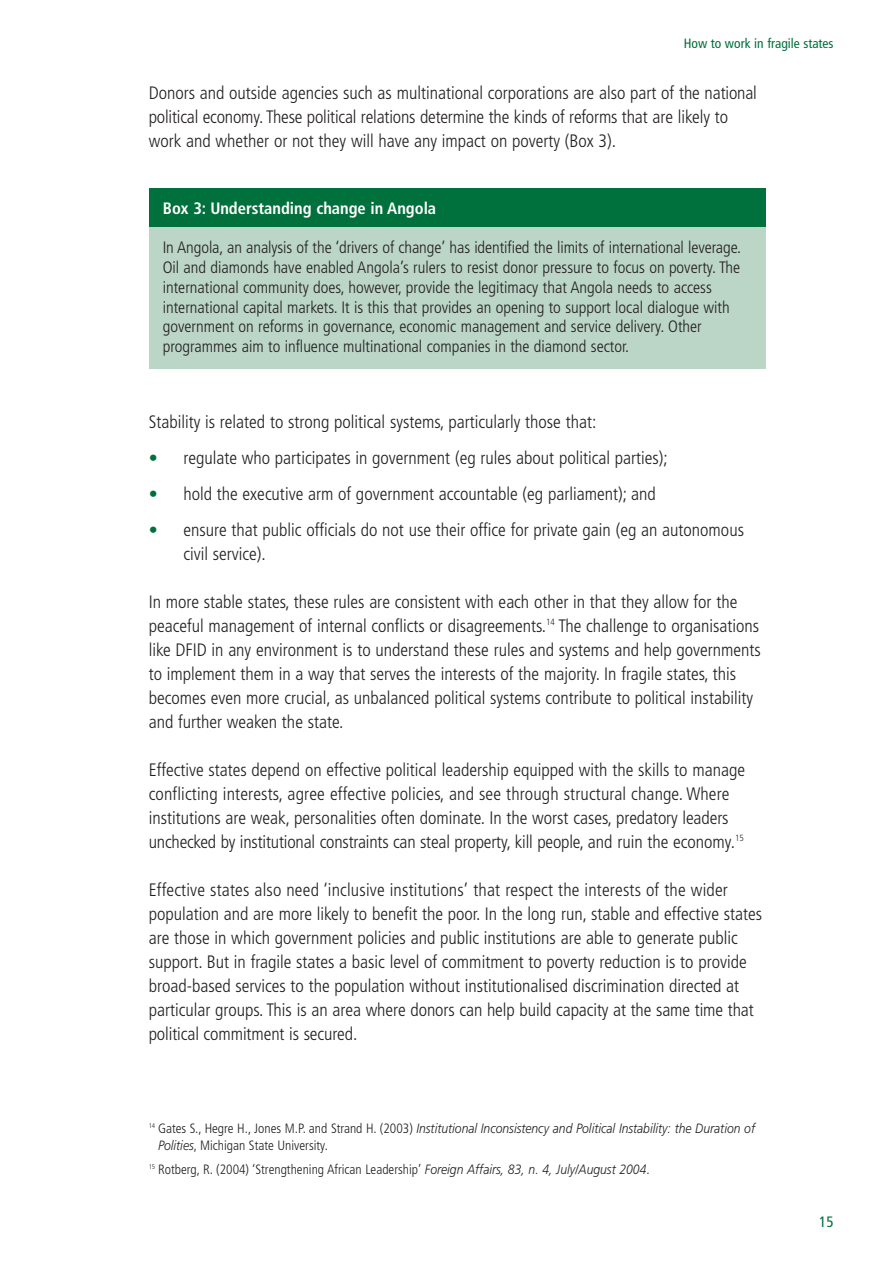
<style>
.page{position:relative;width:893px;height:1263px;background:#fff}
.page>*{position:absolute;margin:0;border:0;box-sizing:border-box;transform-origin:0 0}
.t1{font:300 condensed 18px/24px "Frutiger";color:#231f20}
.t2{font:300 condensed 16.5px/19.8px "Frutiger";color:#231f20}
.t3{font:700 condensed 16.5px "Frutiger";color:#fff}
.t4{font:condensed 15px "Frutiger";color:#00703c}
.t5{font:italic 300 13.5px/16.5px "Frutiger";color:#231f20;scale:.9 1}
.t6{font:300 condensed 13.5px "Frutiger";color:#231f20}
.t7{font:condensed 13.5px "Frutiger";color:#00703c}
.s1{color:#00703c}
.s2{font-style:normal;font-stretch:condensed}
.s3{font-style:italic;font-stretch:normal}
</style>
<div class="page">
<div style="left:149px;top:205px;width:616px;height:164px;background:#bbd5c6"></div>
<div style="left:149px;top:189px;width:616px;height:38px;background:#00703c"></div>
<p class="t7" style="left:683px;top:38px;width:151px">How to work in fragile states</p>
<p class="t1" style="left:149px;top:82px;width:609px">Donors and outside agencies such as multinational corporations are also part of the national political economy. These political relations determine the kinds of reforms that are likely to work and whether or not they will have any impact on poverty (Box 3).</p>
<p class="t3" style="left:163px;top:202px;width:275px">Box 3: Understanding change in Angola</p>
<p class="t2" style="left:163px;top:239px;width:580px">In Angola, an analysis of the ‘drivers of change’ has identified the limits of international leverage.<br>Oil and diamonds have enabled Angola’s rulers to resist donor pressure to focus on poverty. The international community does, however, provide the legitimacy that Angola needs to access international capital markets. It is this that provides an opening to support local dialogue with government on reforms in governance, economic management and service delivery. Other programmes aim to influence multinational companies in the diamond sector.</p>
<p class="t1" style="left:149px;top:411px;width:449px">Stability is related to strong political systems, particularly those that:</p>
<p class="t1" style="left:149px;top:447px;width:520px"><span class="s1">•</span> regulate who participates in government (eg rules about political parties);</p>
<p class="t1" style="left:149px;top:483px;width:508px"><span class="s1">•</span> hold the executive arm of government accountable (eg parliament); and</p>
<p class="t1" style="left:183px;top:519px;width:562px;text-indent:-35px"><span class="s1">•</span> ensure that public officials do not use their office for private gain (eg an autonomous civil service).</p>
<p class="t1" style="left:149px;top:591px;width:613px">In more stable states, these rules are consistent with each other in that they allow for the peaceful management of internal conflicts or disagreements.<sup>14</sup> The challenge to organisations like DFID in any environment is to understand these rules and systems and help governments to implement them in a way that serves the interests of the majority. In fragile states, this becomes even more crucial, as unbalanced political systems contribute to political instability and further weaken the state.</p>
<p class="t1" style="left:149px;top:759px;width:598px">Effective states depend on effective political leadership equipped with the skills to manage conflicting interests, agree effective policies, and see through structural change. Where institutions are weak, personalities often dominate. In the worst cases, predatory leaders unchecked by institutional constraints can steal property, kill people, and ruin the economy.<sup>15</sup></p>
<p class="t1" style="left:149px;top:879px;width:615px">Effective states also need ‘inclusive institutions’ that respect the interests of the wider population and are more likely to benefit the poor. In the long run, stable and effective states are those in which government policies and public institutions are able to generate public support. But in fragile states a basic level of commitment to poverty reduction is to provide broad-based services to the population without institutionalised discrimination directed at particular groups. This is an area where donors can help build capacity at the same time that political commitment is secured.</p>
<p class="t5" style="left:158px;top:1121px;width:664px;text-indent:-9px"><sup>14</sup> <span class="s2">Gates S., Hegre H., Jones M.P. and Strand H. (2003)</span> Institutional Inconsistency and Political Instability: the Duration of<br>Polities<span class="s2">, Michigan State University.</span></p>
<p class="t6" style="left:149px;top:1164px;width:502px"><sup>15</sup> Rotberg, R. (2004) ‘Strengthening African Leadership’ <span class="s3">Foreign Affairs, 83, n. 4, July/August 2004</span>.</p>
<p class="t4" style="left:819px;top:1216px;width:16px">15</p>
</div>
